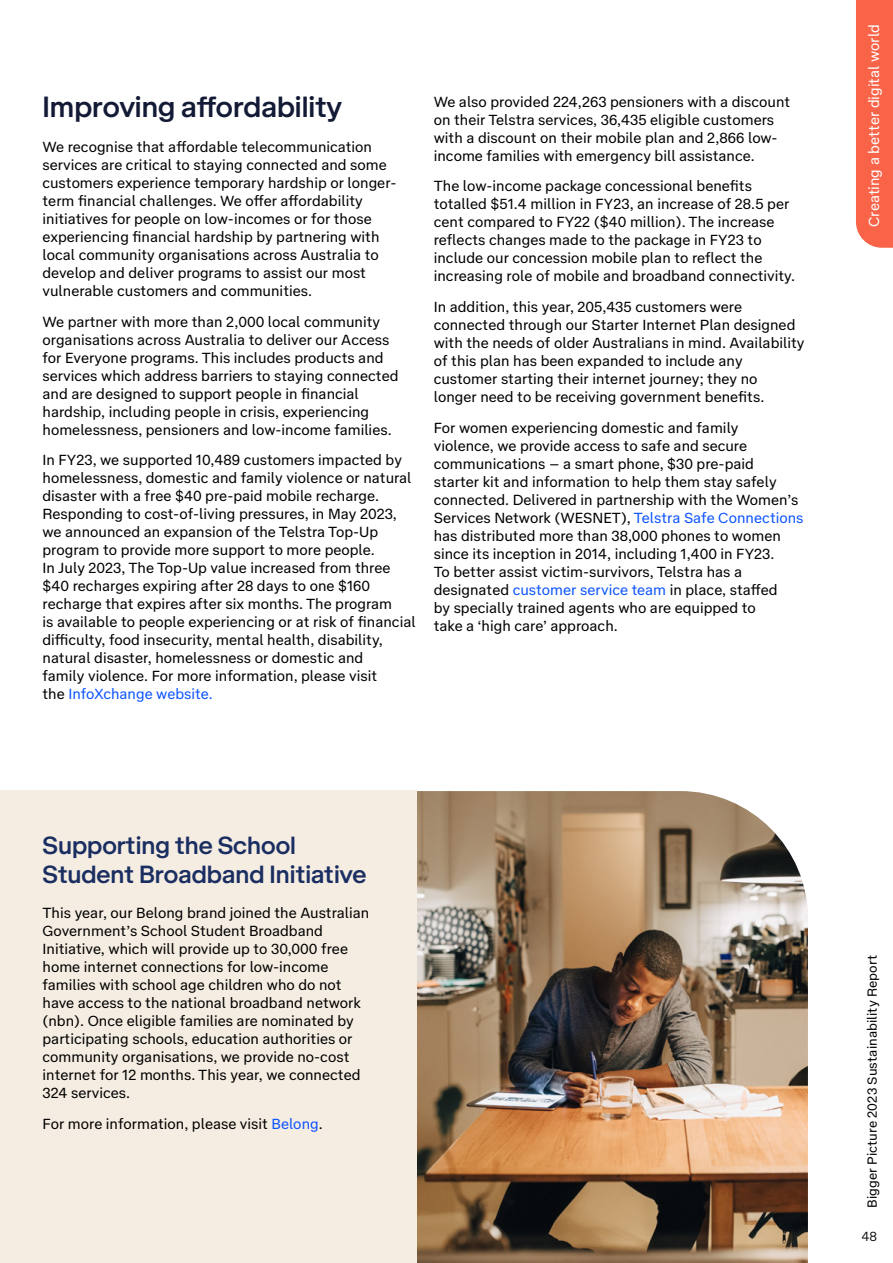
<style>
.page{position:relative;width:893px;height:1263px;background:#fff}
.page>*{position:absolute;margin:0;border:0;box-sizing:border-box;transform-origin:0 0}
.t1{font:500 30px "Telstra Display";color:#131a35}
.t2{font:500 25.5px/28.5px "Telstra Display";color:#1a2e61}
.Body__Text{font:15px/18px "Telstra Text";color:#000}
.t3{font:15px "Telstra Text";color:#fff}
.t4{font:13.5px "Telstra Text";letter-spacing:.005em;color:#000}
.t5{font:300 13.5px "Telstra Display";color:#000}
.s1{color:#0d54ff}
</style>
<div class="page">
<div style="left:856px;top:0;width:37px;height:248px;background:#f96449"></div>
<img style="left:417px;top:791px;width:391px;height:472px">
<div style="left:0;top:791px;width:417px;height:472px;background:#f5ede2"></div>
<h2 class="t1" style="left:43px;top:85px;width:301px">Improving affordability</h2>
<p class="Body__Text" style="left:43px;top:137px;width:355px">We recognise that affordable telecommunication services are critical to staying connected and some customers experience temporary hardship or longer&shy;term financial challenges. We offer affordability initiatives for people on low-incomes or for those experiencing financial hardship by partnering with local community organisations across Australia to develop and deliver programs to assist our most vulnerable customers and communities.</p>
<p class="Body__Text" style="left:43px;top:311px;width:358px">We partner with more than 2,000 local community organisations across Australia to deliver our Access for Everyone programs. This includes products and services which address barriers to staying connected and are designed to support people in financial hardship, including people in crisis, experiencing homelessness, pensioners and low-income families.</p>
<p class="Body__Text" style="left:43px;top:450px;width:375px">In FY23, we supported 10,489 customers impacted by homelessness, domestic and family violence or natural disaster with a free $40 pre-paid mobile recharge.<br>Responding to cost-of-living pressures, in May 2023, we announced an expansion of the Telstra Top-Up program to provide more support to more people.<br>In July 2023, The Top-Up value increased from three $40 recharges expiring after 28 days to one $160 recharge that expires after six months. The program<br>is available to people experiencing or at risk of financial difficulty, food insecurity, mental health, disability, natural disaster, homelessness or domestic and<br>family violence. For more information, please visit<br>the <span class="s1">InfoXchange website.</span></p>
<p class="Body__Text" style="left:434px;top:91px;width:358px">We also provided 224,263 pensioners with a discount on their Telstra services, 36,435 eligible customers with a discount on their mobile plan and 2,866 low&shy;income families with emergency bill assistance.</p>
<p class="Body__Text" style="left:434px;top:176px;width:363px">The low-income package concessional benefits totalled $51.4 million in FY23, an increase of 28.5 per cent compared to FY22 ($40 million). The increase reflects changes made to the package in FY23 to include our concession mobile plan to reflect the increasing role of mobile and broadband connectivity.</p>
<p class="Body__Text" style="left:434px;top:297px;width:372px">In addition, this year, 205,435 customers were connected through our Starter Internet Plan designed with the needs of older Australians in mind. Availability of this plan has been expanded to include any customer starting their internet journey; they no<br>longer need to be receiving government benefits.</p>
<p class="Body__Text" style="left:434px;top:418px;width:371px">For women experiencing domestic and family<br>violence, we provide access to safe and secure communications – a smart phone, $30 pre-paid<br>starter kit and information to help them stay safely connected. Delivered in partnership with the Women’s Services Network (WESNET), <span class="s1">Telstra Safe Connections </span>has distributed more than 38,000 phones to women since its inception in 2014, including 1,400 in FY23.<br>To better assist victim-survivors, Telstra has a designated <span class="s1">customer service team</span> in place, staffed<br>by specially trained agents who are equipped to<br>take a ‘high care’ approach.</p>
<h3 class="t2" style="left:43px;top:830px;width:326px">Supporting the School<br>Student Broadband Initiative</h3>
<p class="Body__Text" style="left:43px;top:903px;width:328px">This year, our Belong brand joined the Australian Government’s School Student Broadband Initiative, which will provide up to 30,000 free home internet connections for low-income families with school age children who do not have access to the national broadband network (nbn). Once eligible families are nominated by participating schools, education authorities or community organisations, we provide no-cost internet for 12 months. This year, we connected 324 services.</p>
<p class="Body__Text" style="left:43px;top:1114px;width:282px">For more information, please visit <span class="s1">Belong</span>.</p>
<p class="t3" style="left:863px;top:227px;width:204px;rotate:-90deg">Creating a better digital world</p>
<p class="t4" style="left:862px;top:1208px;width:254px;rotate:-90deg">Bigger Picture 2023 Sustainability Report</p>
<p class="t5" style="left:862px;top:1227px;width:16px">48</p>
</div>
